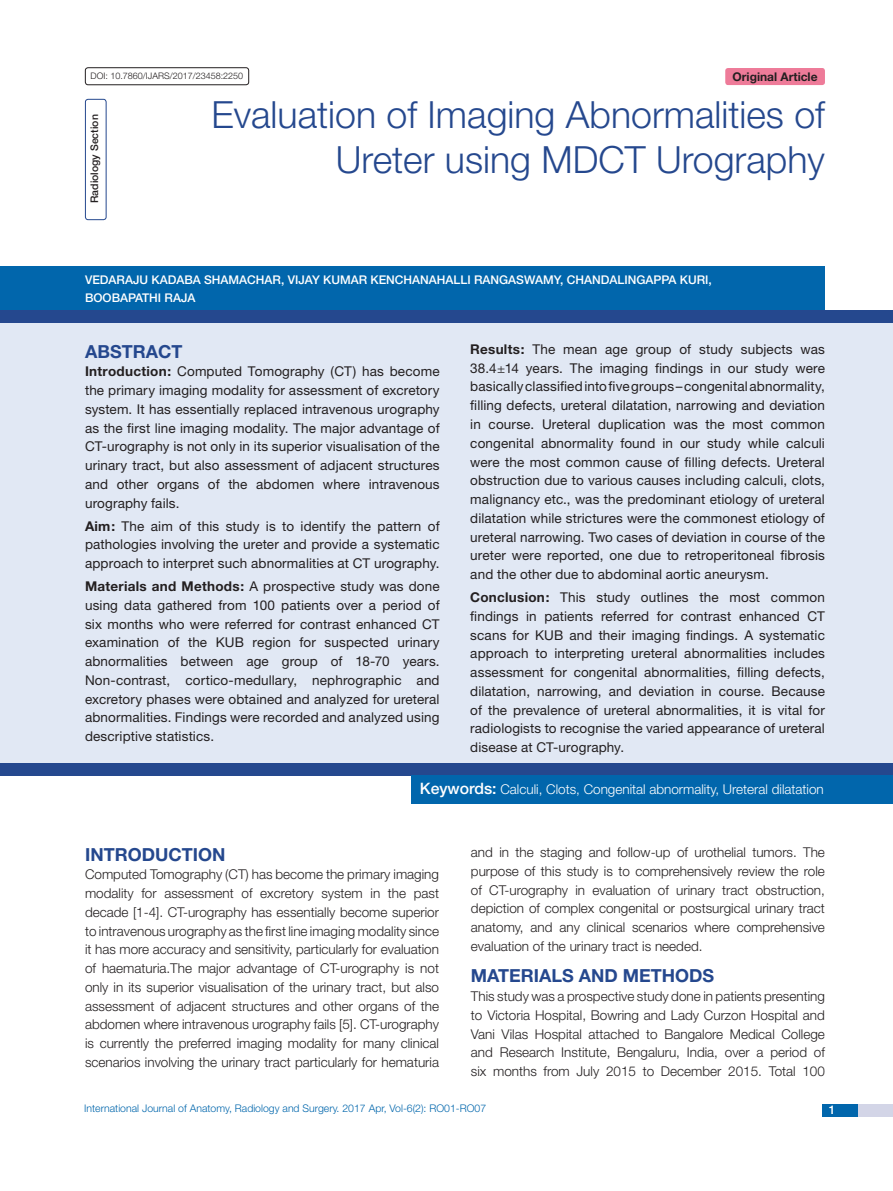
<style>
.page{position:relative;width:893px;height:1191px;background:#fff}
.page>*{position:absolute;margin:0;border:0;box-sizing:border-box;transform-origin:0 0}
.t1{font:300 37.5px/45px "Helvetica Neue";color:#25488e;text-align:right}
.Heading{font:700 18px "Helvetica Neue";color:#25488e}
.Abstract_Text{font:13.5px/18.8px "Helvetica Neue";letter-spacing:.01em;color:#231f20;text-align:justify}
.Body_Text{font:300 13.5px/18.8px "Helvetica Neue";color:#231f20;text-align:justify}
.t2{font:300 13.5px "Helvetica Neue";color:#fff}
.t3{font:500 12px/18.8px "Helvetica Neue";color:#fff}
.t4{font:700 12px "Helvetica Neue";color:#231f20}
.t5{font:300 10.5px "Helvetica Neue";color:#0166ac}
.t6{font:500 10.5px "Helvetica Neue";color:#231f20}
.t7{font:300 9px "Helvetica Neue";color:#231f20}
.s1{font-weight:700}
.s2{font-weight:300}
.s3{font-weight:500;font-size:15.75px}
</style>
<div class="page">
<div style="left:825px;top:1103px;width:68px;height:13px;background:#d3d5e7"></div>
<div style="left:823px;top:1103px;width:35px;height:13px;background:#0166ac"></div>
<div style="left:725px;top:68px;width:100px;height:17px;background:#ee7b99;border-radius:3px"></div>
<div style="left:85px;top:67px;width:164px;height:18px;border:1px solid #231f20;border-radius:3px"></div>
<div style="left:0;top:322px;width:893px;height:443px;background:#e1e8f4"></div>
<div style="left:85px;top:99px;width:21px;height:121px;border:1px solid #25488e;border-radius:3px"></div>
<div style="left:0;top:266px;width:825px;height:45px;background:#0166ac"></div>
<div style="left:0;top:763px;width:893px;height:12px;background:#25488e"></div>
<div style="left:411px;top:775px;width:482px;height:28px;background:#0166ac"></div>
<div style="left:0;top:310px;width:893px;height:12px;background:#25488e"></div>
<p class="t7" style="left:91px;top:70px;width:154px">DOI: 10.7860/IJARS/2017/23458:2250</p>
<p class="t4" style="left:733px;top:69px;width:87px">Original Article</p>
<p class="t6" style="left:88px;top:203px;width:90px;rotate:-90deg">RADIOLOGY SECTION</p>
<p class="t1" style="left:212px;top:92px;width:615px">Evaluation of Imaging Abnormalities of<br>Ureter using MDCT Urography</p>
<p class="t3" style="left:85px;top:270px;width:628px">VEDARAJU KADABA SHAMACHAR, VIJAY KUMAR KENCHANAHALLI RANGASWAMY, CHANDALINGAPPA KUR I,<br>BOOBAPATHI RAJA</p>
<p class="Heading" style="left:85px;top:340px;width:99px">ABSTRACT</p>
<p class="Abstract_Text" style="left:85px;top:362px;width:356px"><span class="s1">Introduction:</span> Computed Tomography (CT) has become the primary imaging modality for assessment of excretory system. It has essentially replaced intravenous urography as the first line imaging modality. The major advantage of CT-urography is not only in its superior visualisation of the urinary tract, but also assessment of adjacent structures and other organs of the abdomen where intravenous urography fails.</p>
<p class="Abstract_Text" style="left:85px;top:516px;width:356px"><span class="s1">Aim:</span> The aim of this study is to identify the pattern of pathologies involving the ureter and provide a systematic approach to interpret such abnormalities at CT urography.</p>
<p class="Abstract_Text" style="left:85px;top:577px;width:356px"><span class="s1">Materials and Methods:</span> A prospective study was done using data gathered from 100 patients over a period of six months who were referred for contrast enhanced CT examination of the KUB region for suspected urinary abnormalities between age group of 18-70 years.<br>Non-contrast, cortico-medullary, nephrographic and excretory phases were obtained and analyzed for ureteral abnormalities. Findings were recorded and analyzed using descriptive statistics.</p>
<p class="Abstract_Text" style="left:470px;top:339px;width:356px"><span class="s1">Results:</span> The mean age group of study subjects was 38.4<span class="s2">±</span>14 years. The imaging findings in our study were basically classified into five groups – congenital abnormality, filling defects, ureteral dilatation, narrowing and deviation in course. Ureteral duplication was the most common congenital abnormality found in our study while calculi were the most common cause of filling defects. Ureteral obstruction due to various causes including calculi, clots, malignancy etc., was the predominant etiology of ureteral dilatation while strictures were the commonest etiology of ureteral narrowing. Two cases of deviation in course of the ureter were reported, one due to retroperitoneal fibrosis and the other due to abdominal aortic aneurysm.</p>
<p class="Abstract_Text" style="left:470px;top:587px;width:356px"><span class="s1">Conclusion:</span> This study outlines the most common findings in patients referred for contrast enhanced CT scans for KUB and their imaging findings. A systematic approach to interpreting ureteral abnormalities includes assessment for congenital abnormalities, filling defects, dilatation, narrowing, and deviation in course. Because of the prevalence of ureteral abnormalities, it is vital for radiologists to recognise the varied appearance of ureteral disease at CT-urography.</p>
<p class="t2" style="left:420px;top:781px;width:405px"><span class="s3">KEYWORDS:</span> Calculi, Clots, Congenital abnormality, Ureteral dilatation</p>
<p class="Heading" style="left:85px;top:843px;width:33px">Intro</p>
<p class="Heading" style="left:142px;top:843px;width:39px">ductio</p>
<p class="Heading" style="left:212px;top:843px;width:15px">n</p>
<p class="Body_Text" style="left:85px;top:865px;width:355px">Computed Tomography (CT) has become the primary imaging modality for assessment of excretory system in the past decade [1-4]. CT-urography has essentially become superior to intravenous urography as the first line imaging modality since it has more accuracy and sensitivity, particularly for evaluation of haematuria.The major advantage of CT-urography is not only in its superior visualisation of the urinary tract, but also assessment of adjacent structures and other organs of the abdomen where intravenous urography fails [5]. CT-urography is currently the preferred imaging modality for many clinical scenarios involving the urinary tract particularly for hematuria</p>
<p class="Body_Text" style="left:471px;top:842px;width:356px">and in the staging and follow-up of urothelial tumors. The purpose of this study is to comprehensively review the role of CT-urography in evaluation of urinary tract obstruction, depiction of complex congenital or postsurgical urinary tract anatomy, and any clinical scenarios where comprehensive evaluation of the urinary tract is needed.</p>
<p class="Heading" style="left:471px;top:964px;width:243px">Materials and Methods</p>
<p class="Body_Text" style="left:471px;top:986px;width:355px">This study was a prospective study done in patients presenting to Victoria Hospital, Bowring and Lady Curzon Hospital and Vani Vilas Hospital attached to Bangalore Medical College and Research Institute, Bengaluru, India, over a period of six months from July 2015 to December 2015. Total 100</p>
<p class="t5" style="left:84px;top:1101px;width:404px">International Journal of Anatomy, Radiology and Surgery. 2017 Apr, Vol-6(2): RO01-RO07</p>
<p class="t3" style="left:829px;top:1100px;width:8px">1</p>
</div>
